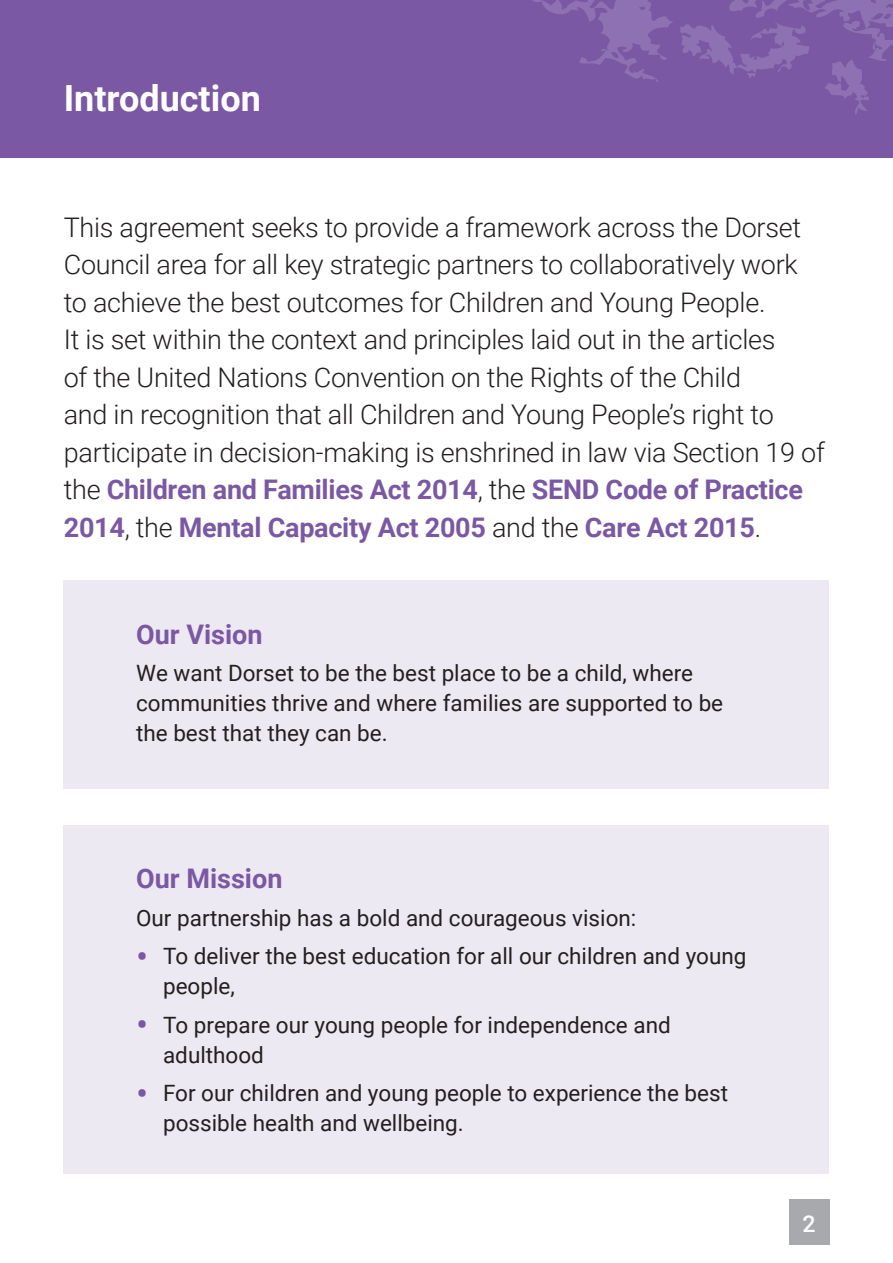
<style>
.page{position:relative;width:893px;height:1263px;background:#fff}
.page>*{position:absolute;margin:0;border:0;box-sizing:border-box;transform-origin:0 0}
.main_heading{font:700 36px "Roboto";color:#fff}
.Intro{font:300 27px/37.5px "Roboto";letter-spacing:-.01em;color:#231f20}
.Grey_number_heading{font:700 27px "Roboto";color:#7b58a4}
.base_style{font:500 23.1px "Roboto";color:#fff}
._12pt_body_text{font:22.5px/30px "Roboto";color:#231f20}
.s1{font-weight:700;color:#7b58a4}
.s2{font-size:36px;color:#7b58a4}
</style>
<div class="page">
<div style="left:0;top:0;width:893px;height:158px;background:#7b58a4"></div>
<svg style="left:825px;top:82px;width:44px;height:33px"></svg>
<svg style="left:532px;top:0;width:361px;height:82px"></svg>
<div style="left:789px;top:1199px;width:40px;height:45px;background:#a8a9ad"></div>
<div style="left:64px;top:580px;width:765px;height:209px;background:#ede9f3"></div>
<div style="left:64px;top:825px;width:765px;height:349px;background:#ede9f3"></div>
<p class="main_heading" style="left:64px;top:73px;width:199px">Introduction</p>
<p class="Intro" style="left:64px;top:207px;width:763px">This agreement seeks to provide a framework across the Dorset Council area for all key strategic partners to collaboratively work to achieve the best outcomes for Children and Young People.<br>It is set within the context and principles laid out in the articles<br>of the United Nations Convention on the Rights of the Child<br>and in recognition that all Children and Young People’s right to participate in decision-making is enshrined in law via Section 19 of the <span class="s1">Children and Families Act 2014</span>, the <span class="s1">SEND Code of Practice 2014</span>, the <span class="s1">Mental Capacity Act 2005</span> and the <span class="s1">Care Act 2015</span>.</p>
<p class="Grey_number_heading" style="left:136px;top:615px;width:128px">Our Vision</p>
<p class="_12pt_body_text" style="left:136px;top:657px;width:589px">We want Dorset to be the best place to be a child, where communities thrive and where families are supported to be the best that they can be.</p>
<p class="Grey_number_heading" style="left:136px;top:860px;width:148px">Our Mission</p>
<p class="_12pt_body_text" style="left:136px;top:902px;width:502px">Our partnership has a bold and courageous vision:</p>
<p class="_12pt_body_text" style="left:163px;top:940px;width:585px;text-indent:-27px"><span class="s2">•</span> To deliver the best education for all our children and young people,</p>
<p class="_12pt_body_text" style="left:163px;top:1009px;width:509px;text-indent:-27px"><span class="s2">•</span> To prepare our young people for independence and adulthood</p>
<p class="_12pt_body_text" style="left:163px;top:1077px;width:566px;text-indent:-27px"><span class="s2">•</span> For our children and young people to experience the best possible health and wellbeing.</p>
<p class="base_style" style="left:802px;top:1207px;width:15px">2</p>
</div>
